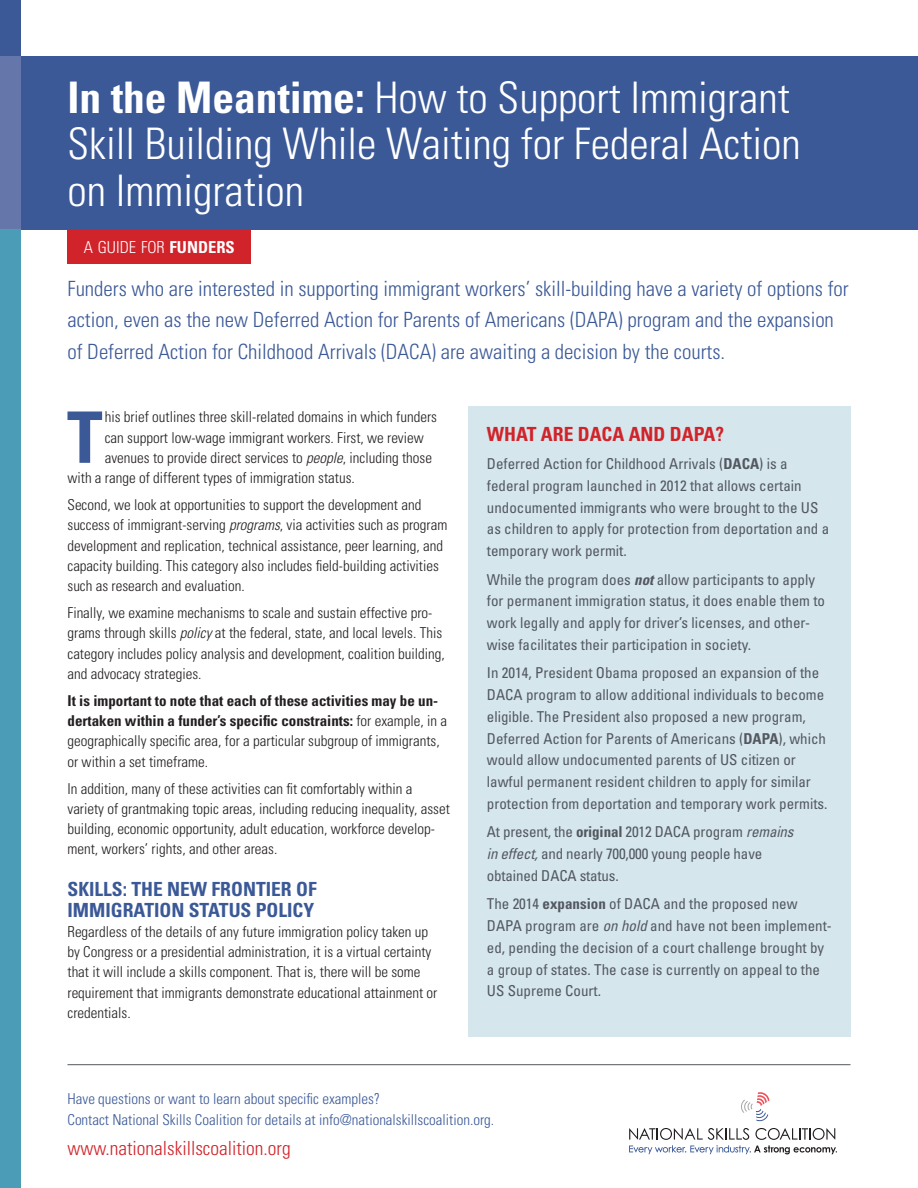
<style>
.page{position:relative;width:918px;height:1188px;background:#fff}
.page>*{position:absolute;margin:0;border:0;box-sizing:border-box;transform-origin:0 0}
.t1{font:700 condensed 71.1px "Univers";color:#3b5997}
.t2{font:300 condensed 43.5px/46.5px "Univers";color:#fff}
.t3{font:300 condensed 21px/31.5px "Univers";color:#3b5997}
.t4{font:700 condensed 19.5px/21px "Univers";color:#3b5997}
.t5{font:300 condensed 19.5px "Univers";color:#d1232a}
.t6{font:700 condensed 19.5px "Univers";color:#d1232a}
.t7{font:300 condensed 16.5px "Univers";color:#fff}
.t8{font:300 condensed 15px/20.2px "Univers";color:#231f20}
.t9{font:condensed 15px/21.8px "Univers";color:#535860}
.t10{font:300 condensed 15px/20.2px "Univers";color:#3b5997}
.s1{font-weight:700}
.s2{font-style:italic}
.s3{font-weight:700;font-style:italic}
</style>
<div class="page">
<div style="left:68px;top:230px;width:183px;height:34px;background:#d1232a"></div>
<div style="left:468px;top:406px;width:382px;height:631px;background:#d6e6ed"></div>
<div style="left:20px;top:56px;width:898px;height:174px;background:#3b5997"></div>
<svg style="left:741px;top:1092px;width:28px;height:30px"></svg>
<svg style="left:629px;top:1128px;width:208px;height:26px"></svg>
<hr style="left:68px;top:1064px;width:782px;height:1px;background:#535860">
<div style="left:0;top:56px;width:20px;height:174px;background:#6476aa"></div>
<div style="left:0;top:230px;width:20px;height:958px;background:#4b9db7"></div>
<div style="left:0;top:0;width:20px;height:56px;background:#3b5997"></div>
<h2 class="t2" style="left:68px;top:74px;width:735px"><span class="s1">In the Meantime:</span> How to Support Immigrant<br>Skill Building While Waiting for Federal Action on Immigration</h2>
<p class="t7" style="left:84px;top:238px;width:152px">A GUIDE FOR <span class="s1">FUNDERS</span></p>
<p class="t3" style="left:68px;top:272px;width:783px">Funders who are interested in supporting immigrant workers’ skill-building have a variety of options for action, even as the new Deferred Action for Parents of Americans (DAPA) program and the expansion of Deferred Action for Childhood Arrivals (DACA) are awaiting a decision by the courts.</p>
<h1 class="t1" style="left:67px;top:394px;width:37px">T</h1>
<p class="t8" style="left:105px;top:407px;width:334px">his brief outlines three skill-related domains in which funders</p>
<p class="t8" style="left:105px;top:427px;width:321px">can support low-wage immigrant workers. First, we review</p>
<p class="t8" style="left:105px;top:447px;width:329px">avenues to provide direct services to <span class="s2">people</span>, including those</p>
<p class="t8" style="left:68px;top:467px;width:289px">with a range of different types of immigration status.</p>
<p class="t8" style="left:68px;top:494px;width:381px">Second, we look at opportunities to support the development and success of immigrant-serving <span class="s2">programs</span>, via activities such as program development and replication, technical assistance, peer learning, and capacity building. This category also includes field-building activities such as research and evaluation.</p>
<p class="t8" style="left:68px;top:602px;width:379px">Finally, we examine mechanisms to scale and sustain effective pro&shy;grams through skills <span class="s2">policy</span> at the federal, state, and local levels. This category includes policy analysis and development, coalition building, and advocacy strategies.</p>
<p class="t8" style="left:68px;top:690px;width:381px"><span class="s1">It is important to note that each of these activities may be un&shy;dertaken within a funder’s specific constraints:</span> for example, in a geographically specific area, for a particular subgroup of immigrants, or within a set timeframe.</p>
<p class="t8" style="left:68px;top:778px;width:384px">In addition, many of these activities can fit comfortably within a variety of grantmaking topic areas, including reducing inequality, asset building, economic opportunity, adult education, workforce develop&shy;ment, workers’ rights, and other areas.</p>
<h3 class="t4" style="left:68px;top:878px;width:251px">SKILLS: THE NEW FRONTIER OF<br>IMMIGRATION STATUS POLICY</h3>
<p class="t8" style="left:68px;top:921px;width:371px">Regardless of the details of any future immigration policy taken up by Congress or a presidential administration, it is a virtual certainty that it will include a skills component. That is, there will be some requirement that immigrants demonstrate educational attainment or credentials.</p>
<h3 class="t6" style="left:487px;top:422px;width:239px">WHAT ARE DACA AND DAPA?</h3>
<p class="t9" style="left:487px;top:452px;width:344px">Deferred Action for Childhood Arrivals (<span class="s1">DACA</span>) is a federal program launched in 2012 that allows certain undocumented immigrants who were brought to the US as children to apply for protection from deportation and a temporary work permit.</p>
<p class="t9" style="left:487px;top:568px;width:340px">While the program does <span class="s3">not</span> allow participants to apply for permanent immigration status, it does enable them to work legally and apply for driver’s licenses, and other&shy;wise facilitates their participation in society.</p>
<p class="t9" style="left:487px;top:662px;width:342px">In 2014, President Obama proposed an expansion of the DACA program to allow additional individuals to become eligible. The President also proposed a new program, Deferred Action for Parents of Americans (<span class="s1">DAPA</span>), which would allow undocumented parents of US citizen or lawful permanent resident children to apply for similar protection from deportation and temporary work permits.</p>
<p class="t9" style="left:487px;top:821px;width:308px">At present, the <span class="s1">original</span> 2012 DACA program <span class="s2">remains in effect,</span> and nearly 700,000 young people have obtained DACA status.</p>
<p class="t9" style="left:487px;top:893px;width:347px">The 2014 <span class="s1">expansion</span> of DACA and the proposed new DAPA program are <span class="s2">on hold</span> and have not been implement&shy;ed, pending the decision of a court challenge brought by a group of states. The case is currently on appeal to the US Supreme Court.</p>
<p class="t10" style="left:68px;top:1089px;width:428px">Have questions or want to learn about specific examples?<br>Contact National Skills Coalition for details at info@nationalskillscoalition.org.</p>
<h3 class="t5" style="left:68px;top:1136px;width:225px">www.nationalskillscoalition.org</h3>
</div>
